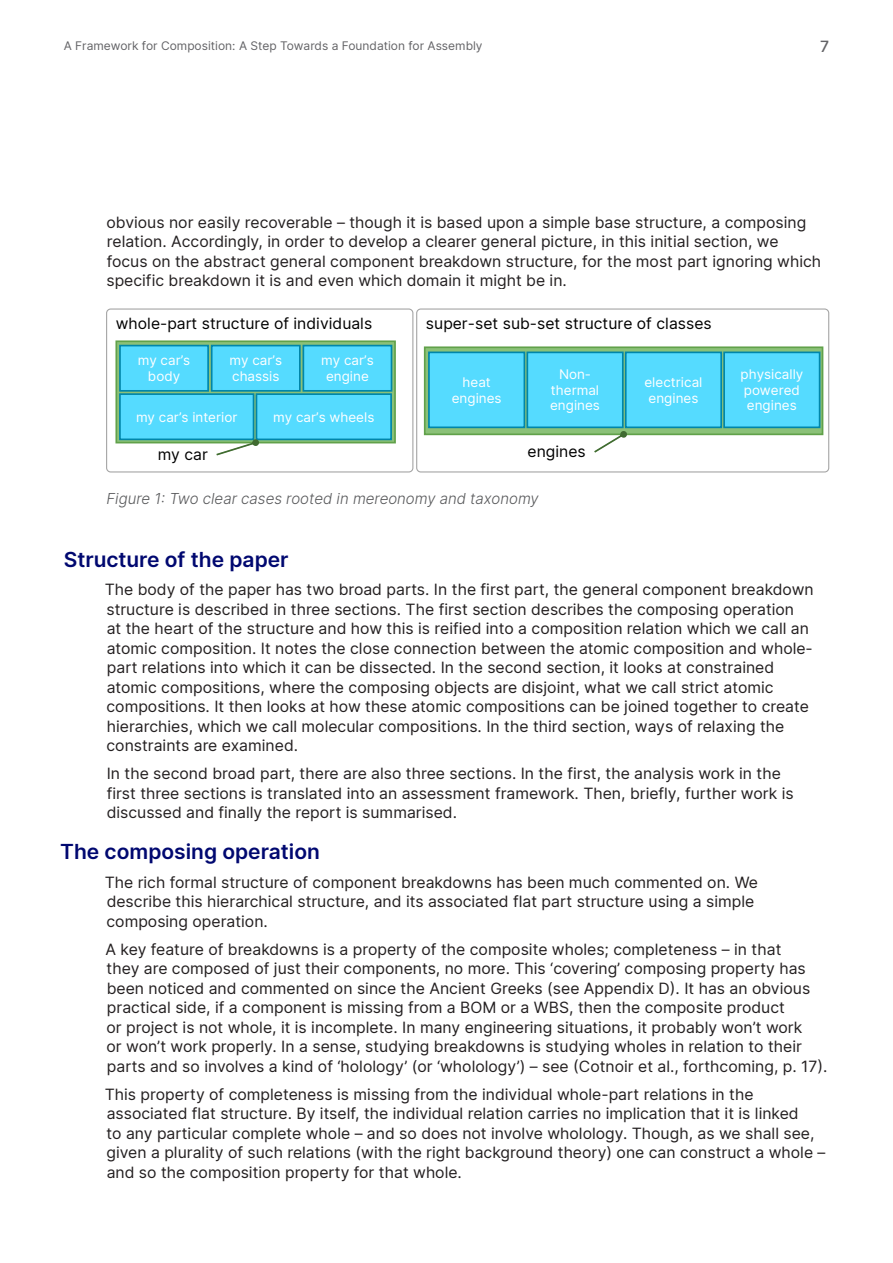
<style>
.page{position:relative;width:893px;height:1263px;background:#fff}
.page>*{position:absolute;margin:0;border:0;box-sizing:border-box;transform-origin:0 0}
.t1{font:600 21px "Inter";color:#000870}
.t2{font:15.75px/19.5px "Inter";color:#231f20}
.t3{font:15.75px "Inter";color:#000}
.t4{font:500 15.75px "Inter";color:#636366}
.Fig_Caption{font:italic 300 15px "Inter";color:#57585a}
.t5{font:13.5px/15.6px "Inter";color:#fff;text-align:center}
.t6{font:12px "Inter";color:#636366}
</style>
<div class="page">
<div style="left:416px;top:308px;width:413px;height:164px;border:1px solid #a5a5a5;border-radius:4px"></div>
<div style="left:106px;top:308px;width:307px;height:164px;border:1px solid #a5a5a5;border-radius:4px"></div>
<svg style="left:427px;top:349px;width:393px;height:83px;background:#85be79"></svg>
<div style="left:424px;top:346px;width:399px;height:89px;border:2px solid #61a14a"></div>
<div style="left:429px;top:352px;width:95px;height:75px;background:#55dbff"></div>
<div style="left:428px;top:351px;width:97px;height:77px;border:2px solid #0086aa"></div>
<svg style="left:118px;top:343px;width:275px;height:97px"></svg>
<div style="left:115px;top:340px;width:281px;height:103px;border:2px solid #61a14a"></div>
<div style="left:120px;top:346px;width:88px;height:45px;background:#55dbff"></div>
<div style="left:119px;top:345px;width:90px;height:47px;border:2px solid #0086aa"></div>
<div style="left:212px;top:346px;width:88px;height:45px;background:#55dbff"></div>
<div style="left:211px;top:345px;width:90px;height:47px;border:2px solid #0086aa"></div>
<div style="left:303px;top:346px;width:88px;height:45px;background:#55dbff"></div>
<div style="left:302px;top:345px;width:90px;height:47px;border:2px solid #0086aa"></div>
<div style="left:120px;top:394px;width:134px;height:45px;background:#55dbff"></div>
<div style="left:119px;top:393px;width:135px;height:47px;border:2px solid #0086aa"></div>
<div style="left:256px;top:394px;width:135px;height:45px;background:#55dbff"></div>
<div style="left:256px;top:393px;width:136px;height:47px;border:2px solid #0086aa"></div>
<div style="left:527px;top:352px;width:96px;height:75px;background:#55dbff"></div>
<div style="left:526px;top:351px;width:98px;height:77px;border:2px solid #0086aa"></div>
<div style="left:626px;top:352px;width:95px;height:75px;background:#55dbff"></div>
<div style="left:625px;top:351px;width:97px;height:77px;border:2px solid #0086aa"></div>
<div style="left:724px;top:352px;width:96px;height:75px;background:#55dbff"></div>
<div style="left:723px;top:351px;width:97px;height:77px;border:2px solid #0086aa"></div>
<svg style="left:594px;top:430px;width:33px;height:23px"></svg>
<svg style="left:216px;top:439px;width:43px;height:16px"></svg>
<p class="t6" style="left:64px;top:37px;width:420px">A Framework for Composition: A Step Towards a Foundation for Assembly</p>
<p class="t4" style="left:820px;top:35px;width:11px">7</p>
<p class="t2" style="left:106px;top:212px;width:716px">obvious nor easily recoverable – though it is based upon a simple base structure, a composing relation. Accordingly, in order to develop a clearer general picture, in this initial section, we focus on the abstract general component breakdown structure, for the most part ignoring which specific breakdown it is and even which domain it might be in.</p>
<p class="t3" style="left:116px;top:312px;width:258px">whole-part structure of individuals</p>
<p class="t3" style="left:426px;top:312px;width:287px">super-set sub-set structure of classes</p>
<p class="t5" style="left:229px;top:352px;width:54px;text-align:left">my car’s chassis</p>
<p class="t5" style="left:321px;top:352px;width:54px">my car’s engine</p>
<p class="t5" style="left:136px;top:409px;width:103px">my car’s interior</p>
<p class="t5" style="left:273px;top:409px;width:103px">my car’s wheels</p>
<p class="t5" style="left:138px;top:352px;width:54px">my car’s body</p>
<p class="t3" style="left:158px;top:442px;width:52px">my car</p>
<p class="t5" style="left:452px;top:374px;width:51px">heat engines</p>
<p class="t5" style="left:550px;top:366px;width:51px">Non&shy;thermal engines</p>
<p class="t5" style="left:644px;top:374px;width:59px">electrical engines</p>
<p class="t5" style="left:740px;top:366px;width:64px;text-align:left">physically powered engines</p>
<p class="t3" style="left:528px;top:440px;width:60px">engines</p>
<p class="Fig_Caption" style="left:107px;top:488px;width:434px">Figure 1: Two clear cases rooted in mereonomy and taxonomy</p>
<h4 class="t1" style="left:64px;top:544px;width:226px">Structure of the paper</h4>
<p class="t2" style="left:105px;top:580px;width:711px">The body of the paper has two broad parts. In the first part, the general component breakdown structure is described in three sections. The first section describes the composing operation<br>at the heart of the structure and how this is reified into a composition relation which we call an atomic composition. It notes the close connection between the atomic composition and whole&shy;part relations into which it can be dissected. In the second section, it looks at constrained atomic compositions, where the composing objects are disjoint, what we call strict atomic compositions. It then looks at how these atomic compositions can be joined together to create hierarchies, which we call molecular compositions. In the third section, ways of relaxing the constraints are examined.</p>
<p class="t2" style="left:107px;top:764px;width:688px">In the second broad part, there are also three sections. In the first, the analysis work in the first three sections is translated into an assessment framework. Then, briefly, further work is discussed and finally the report is summarised.</p>
<h4 class="t1" style="left:60px;top:836px;width:261px">The composing operation</h4>
<p class="t2" style="left:105px;top:872px;width:655px">The rich formal structure of component breakdowns has been much commented on. We describe this hierarchical structure, and its associated flat part structure using a simple composing operation.</p>
<p class="t2" style="left:106px;top:939px;width:724px">A key feature of breakdowns is a property of the composite wholes; completeness – in that<br>they are composed of just their components, no more. This ‘covering’ composing property has been noticed and commented on since the Ancient Greeks (see Appendix D). It has an obvious practical side, if a component is missing from a BOM or a WBS, then the composite product<br>or project is not whole, it is incomplete. In many engineering situations, it probably won’t work<br>or won’t work properly. In a sense, studying breakdowns is studying wholes in relation to their parts and so involves a kind of ‘holology’ (or ‘wholology’) – see (Cotnoir et al., forthcoming, p. 17).</p>
<p class="t2" style="left:105px;top:1084px;width:722px">This property of completeness is missing from the individual whole-part relations in the associated flat structure. By itself, the individual relation carries no implication that it is linked<br>to any particular complete whole – and so does not involve wholology. Though, as we shall see, given a plurality of such relations (with the right background theory) one can construct a whole – and so the composition property for that whole.</p>
</div>
